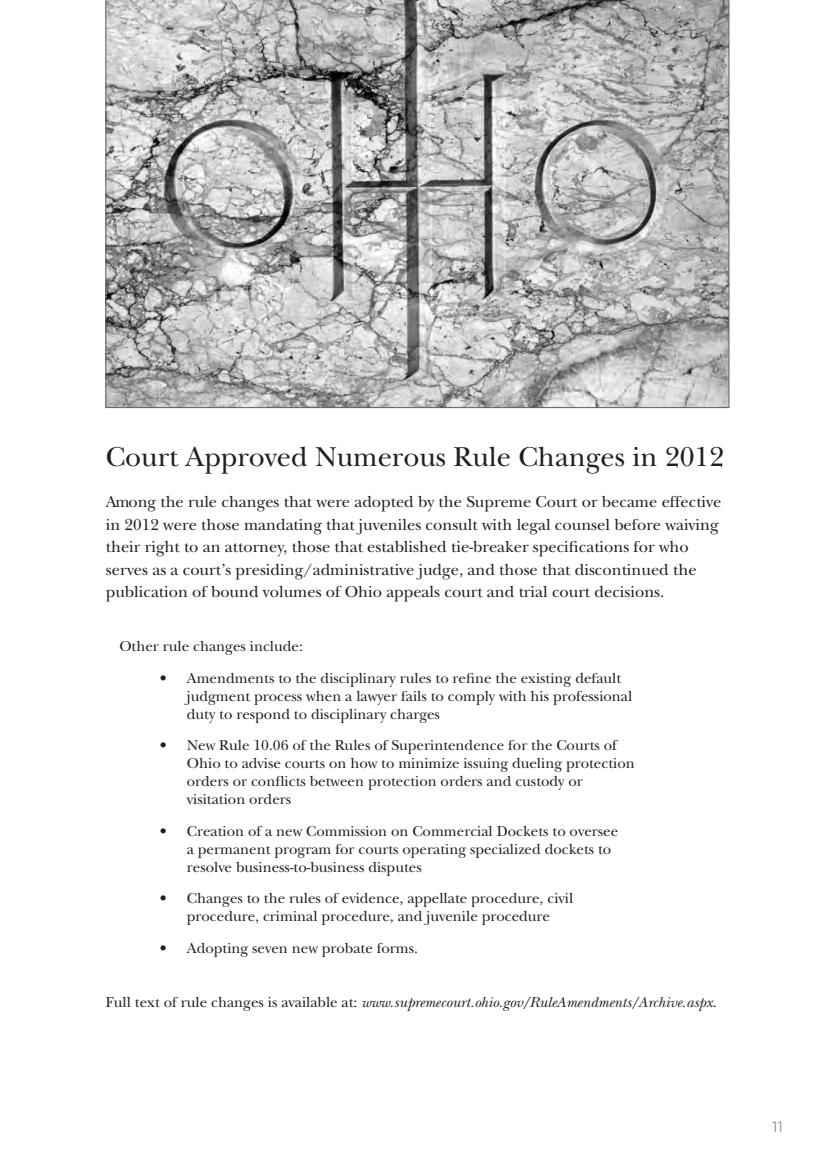
<style>
.page{position:relative;width:837px;height:1175px;background:#fff}
.page>*{position:absolute;margin:0;border:0;box-sizing:border-box;transform-origin:0 0}
.Body_Copy{font:28.5px "New Baskerville Std";color:#231f20}
.Body_Copy-2{font:16.5px/22.5px "New Baskerville Std";color:#231f20}
.Body_Copy-3{font:15px/18px "New Baskerville Std";color:#231f20}
.Body_Copy-4{font:italic 15px "New Baskerville Std";color:#231f20}
.t1{font:15px "Gotham";color:#939598}
.s1{font-style:normal}
</style>
<div class="page">
<svg style="left:105px;top:0;width:624px;height:408px;background:#b0b0b0"></svg>
<p class="Body_Copy" style="left:106px;top:440px;width:620px">Court Approved Numerous Rule Changes in 2012</p>
<p class="Body_Copy-2" style="left:106px;top:490px;width:617px">Among the rule changes that were adopted by the Supreme Court or became effective in 2012 were those mandating that juveniles consult with legal counsel before waiving their right to an attorney, those that established tie-breaker specifications for who serves as a court’s presiding/administrative judge, and those that discontinued the publication of bound volumes of Ohio appeals court and trial court decisions.</p>
<p class="Body_Copy-3" style="left:119px;top:637px;width:185px">Other rule changes include:</p>
<p class="Body_Copy-3" style="left:187px;top:669px;width:447px;text-indent:-27px">• Amendments to the disciplinary rules to refine the existing default judgment process when a lawyer fails to comply with his professional duty to respond to disciplinary charges</p>
<p class="Body_Copy-3" style="left:187px;top:736px;width:449px;text-indent:-27px">• New Rule 10.06 of the Rules of Superintendence for the Courts of Ohio to advise courts on how to minimize issuing dueling protection orders or conflicts between protection orders and custody or visitation orders</p>
<p class="Body_Copy-3" style="left:187px;top:822px;width:433px;text-indent:-27px">• Creation of a new Commission on Commercial Dockets to oversee a permanent program for courts operating specialized dockets to resolve business-to-business disputes</p>
<p class="Body_Copy-3" style="left:160px;top:889px;width:415px;text-align:center">• Changes to the rules of evidence, appellate procedure, civil procedure, criminal procedure, and juvenile procedure</p>
<p class="Body_Copy-3" style="left:160px;top:939px;width:260px">• Adopting seven new probate forms.</p>
<p class="Body_Copy-4" style="left:106px;top:993px;width:612px"><span class="s1">Full text of rule changes is available at:</span> www.supremecourt.ohio.gov/RuleAmendments/Archive.aspx<span class="s1">.</span></p>
<p class="t1" style="left:772px;top:1118px;width:12px">11</p>
</div>
